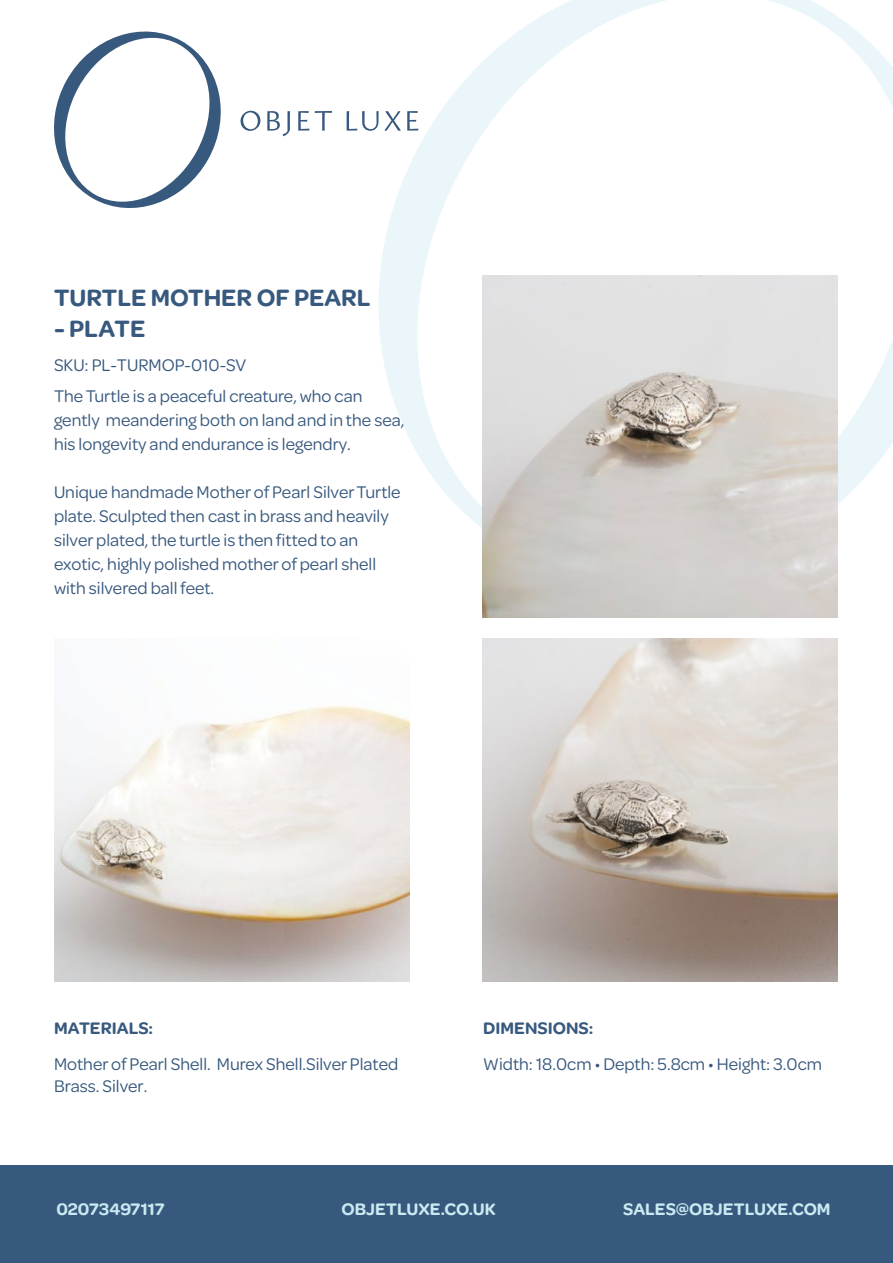
<style>
.page{position:relative;width:893px;height:1263px;background:#fff}
.page>*{position:absolute;margin:0;border:0;box-sizing:border-box;transform-origin:0 0}
.t1{font:600 25.5px "Omnes";color:#38597e}
.t2{font:18px/24px "Omnes";color:#38597e}
.t3{font:600 18px "Omnes";color:#caeaf1}
.t4{font:600 18px "Omnes";color:#38597e}
</style>
<div class="page">
<svg style="left:378px;top:0;width:515px;height:528px"></svg>
<div style="left:0;top:1166px;width:893px;height:97px;background:#38597e"></div>
<svg style="left:241px;top:111px;width:19px;height:20px"></svg>
<svg style="left:267px;top:111px;width:23px;height:25px"></svg>
<svg style="left:298px;top:111px;width:11px;height:20px"></svg>
<svg style="left:315px;top:111px;width:17px;height:20px"></svg>
<svg style="left:347px;top:111px;width:54px;height:20px"></svg>
<svg style="left:407px;top:111px;width:11px;height:20px"></svg>
<svg style="left:54px;top:31px;width:167px;height:177px"></svg>
<img style="left:482px;top:275px;width:356px;height:343px">
<img style="left:54px;top:705px;width:356px;height:276px">
<img style="left:482px;top:639px;width:356px;height:342px">
<p class="t1" style="left:54px;top:283px;width:318px">TURTLE MOTHER OF PEARL</p>
<p class="t1" style="left:54px;top:314px;width:93px">- PLATE</p>
<p class="t2" style="left:54px;top:352px;width:194px">SKU: PL-TURMOP-010-SV</p>
<p class="t2" style="left:54px;top:383px;width:352px">The Turtle is a peaceful creature, who can gently meandering both on land and in the sea, his longevity and endurance is legendry.</p>
<p class="t2" style="left:54px;top:479px;width:348px">Unique handmade Mother of Pearl Silver Turtle plate. Sculpted then cast in brass and heavily silver plated, the turtle is then fitted to an exotic, highly polished mother of pearl shell with silvered ball feet.</p>
<p class="t4" style="left:54px;top:1018px;width:101px">MATERIALS:</p>
<p class="t4" style="left:483px;top:1018px;width:112px">DIMENSIONS:</p>
<p class="t2" style="left:54px;top:1052px;width:346px;line-height:21.6px">Mother of Pearl Shell. Murex Shell.Silver Plated<br>Brass. Silver.</p>
<p class="t2" style="left:483px;top:1051px;width:340px">Width: 18.0cm • Depth: 5.8cm • Height: 3.0cm</p>
<p class="t3" style="left:56px;top:1199px;width:110px">02073497117</p>
<p class="t3" style="left:342px;top:1199px;width:156px">OBJETLUXE.CO.UK</p>
<p class="t3" style="left:623px;top:1199px;width:209px">SALES@OBJETLUXE.COM</p>
</div>
